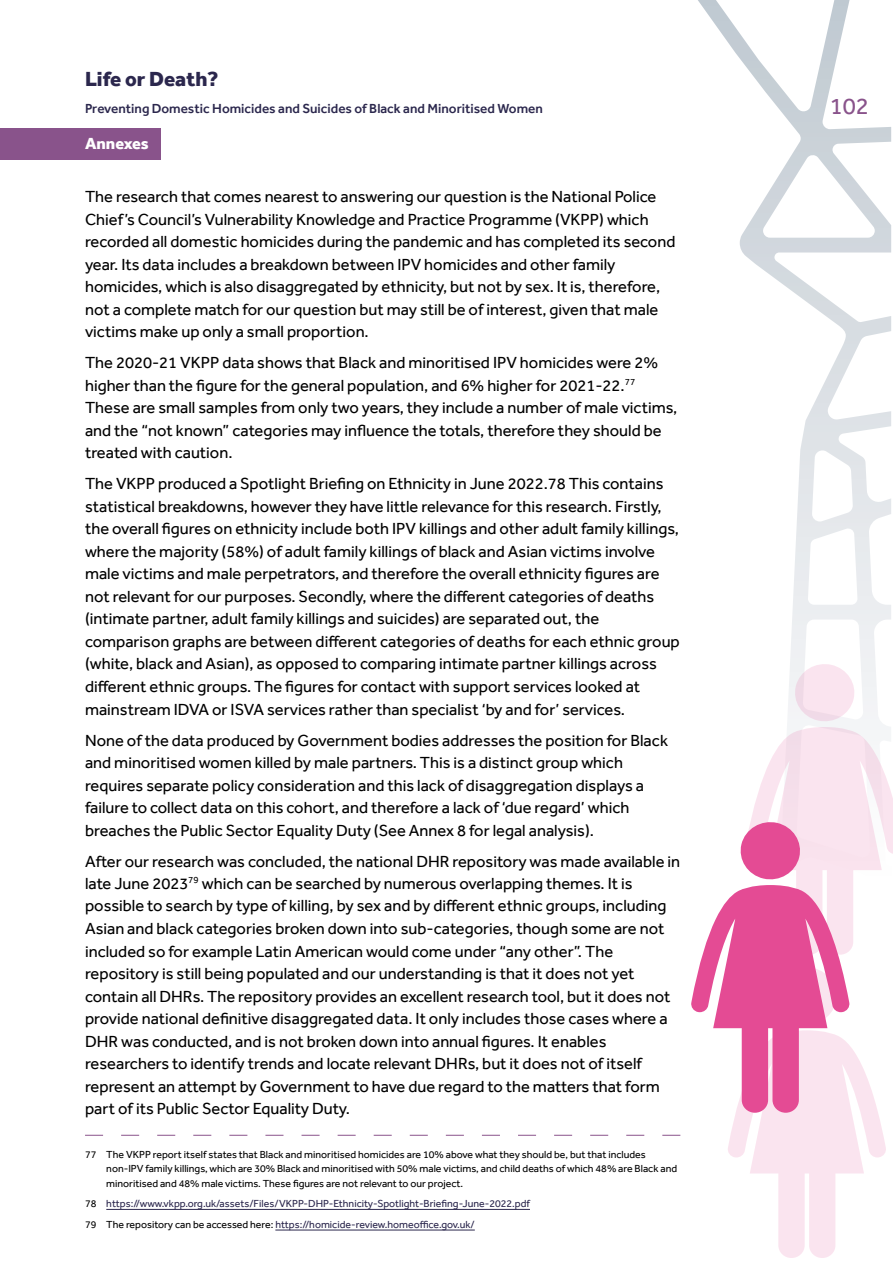
<style>
.page{position:relative;width:893px;height:1263px;background:#fff}
.page>*{position:absolute;margin:0;border:0;box-sizing:border-box;transform-origin:0 0}
.t1{font:24px "Effra";color:#89538b}
.t2{font:800 21px "Effra";color:#2b274d}
.t3{font:16.5px/22.5px "Effra";color:#000}
.t4{font:800 16.5px "Effra";color:#fff}
.t5{font:500 13.5px "Effra";color:#2b274d}
.t6{font:10.5px/14.2px "Effra";color:#000}
.t7{font:10.5px/20.7px "Effra";color:#2b274d}
.s1{color:#000}
</style>
<div class="page">
<div style="left:0;top:128px;width:160px;height:32px;background:#89538b"></div>
<svg style="left:698px;top:0;width:193px;height:663px"></svg>
<svg style="left:691px;top:663px;width:202px;height:595px"></svg>
<svg style="left:85px;top:1135px;width:595px;height:1px"></svg>
<hr style="left:106px;top:1209px;width:424px;height:1px;background:#2b274d">
<hr style="left:275px;top:1230px;width:200px;height:1px;background:#2b274d">
<p class="t2" style="left:85px;top:67px;width:135px">Life or Death?</p>
<p class="t5" style="left:85px;top:101px;width:459px">Preventing Domestic Homicides and Suicides of Black and Minoritised Women</p>
<p class="t4" style="left:85px;top:133px;width:65px">Annexes</p>
<p class="t3" style="left:85px;top:185px;width:592px">The research that comes nearest to answering our question is the National Police Chief’s Council’s Vulnerability Knowledge and Practice Programme (VKPP) which recorded all domestic homicides during the pandemic and has completed its second year. Its data includes a breakdown between IPV homicides and other family homicides, which is also disaggregated by ethnicity, but not by sex. It is, therefore, not a complete match for our question but may still be of interest, given that male victims make up only a small proportion.</p>
<p class="t3" style="left:85px;top:351px;width:594px">The 2020-21 VKPP data shows that Black and minoritised IPV homicides were 2% higher than the figure for the general population, and 6% higher for 2021-22.<sup>77<br></sup>These are small samples from only two years, they include a number of male victims, and the “not known” categories may influence the totals, therefore they should be treated with caution.</p>
<p class="t3" style="left:85px;top:472px;width:596px">The VKPP produced a Spotlight Briefing on Ethnicity in June 2022.78 This contains statistical breakdowns, however they have little relevance for this research. Firstly, the overall figures on ethnicity include both IPV killings and other adult family killings, where the majority (58%) of adult family killings of black and Asian victims involve male victims and male perpetrators, and therefore the overall ethnicity figures are not relevant for our purposes. Secondly, where the different categories of deaths (intimate partner, adult family killings and suicides) are separated out, the comparison graphs are between different categories of deaths for each ethnic group (white, black and Asian), as opposed to comparing intimate partner killings across different ethnic groups. The figures for contact with support services looked at mainstream IDVA or ISVA services rather than specialist ‘by and for’ services.</p>
<p class="t3" style="left:85px;top:728px;width:584px">None of the data produced by Government bodies addresses the position for Black and minoritised women killed by male partners. This is a distinct group which requires separate policy consideration and this lack of disaggregation displays a failure to collect data on this cohort, and therefore a lack of ‘due regard’ which breaches the Public Sector Equality Duty (See Annex 8 for legal analysis).</p>
<p class="t3" style="left:85px;top:850px;width:597px">After our research was concluded, the national DHR repository was made available in late June 2023<sup>79</sup> which can be searched by numerous overlapping themes. It is possible to search by type of killing, by sex and by different ethnic groups, including Asian and black categories broken down into sub-categories, though some are not included so for example Latin American would come under “any other”. The repository is still being populated and our understanding is that it does not yet contain all DHRs. The repository provides an excellent research tool, but it does not provide national definitive disaggregated data. It only includes those cases where a DHR was conducted, and is not broken down into annual figures. It enables researchers to identify trends and locate relevant DHRs, but it does not of itself represent an attempt by Government to have due regard to the matters that form part of its Public Sector Equality Duty.</p>
<p class="t6" style="left:106px;top:1147px;width:572px;text-indent:-21px">77 The VKPP report itself states that Black and minoritised homicides are 10% above what they should be, but that includes non-IPV family killings, which are 30% Black and minoritised with 50% male victims, and child deaths of which 48% are Black and minoritised and 48% male victims. These figures are not relevant to our project.</p>
<p class="t7" style="left:85px;top:1193px;width:446px"><span class="s1">78</span> https://www.vkpp.org.uk/assets/Files/VKPP-DHP-Ethnicity-Spotlight-Briefing-June-2022.pdf<br><span class="s1">79 The repository can be accessed here:</span> https://homicide-review.homeoffice.gov.uk/</p>
<h1 class="t1" style="left:830px;top:91px;width:41px">102</h1>
</div>
